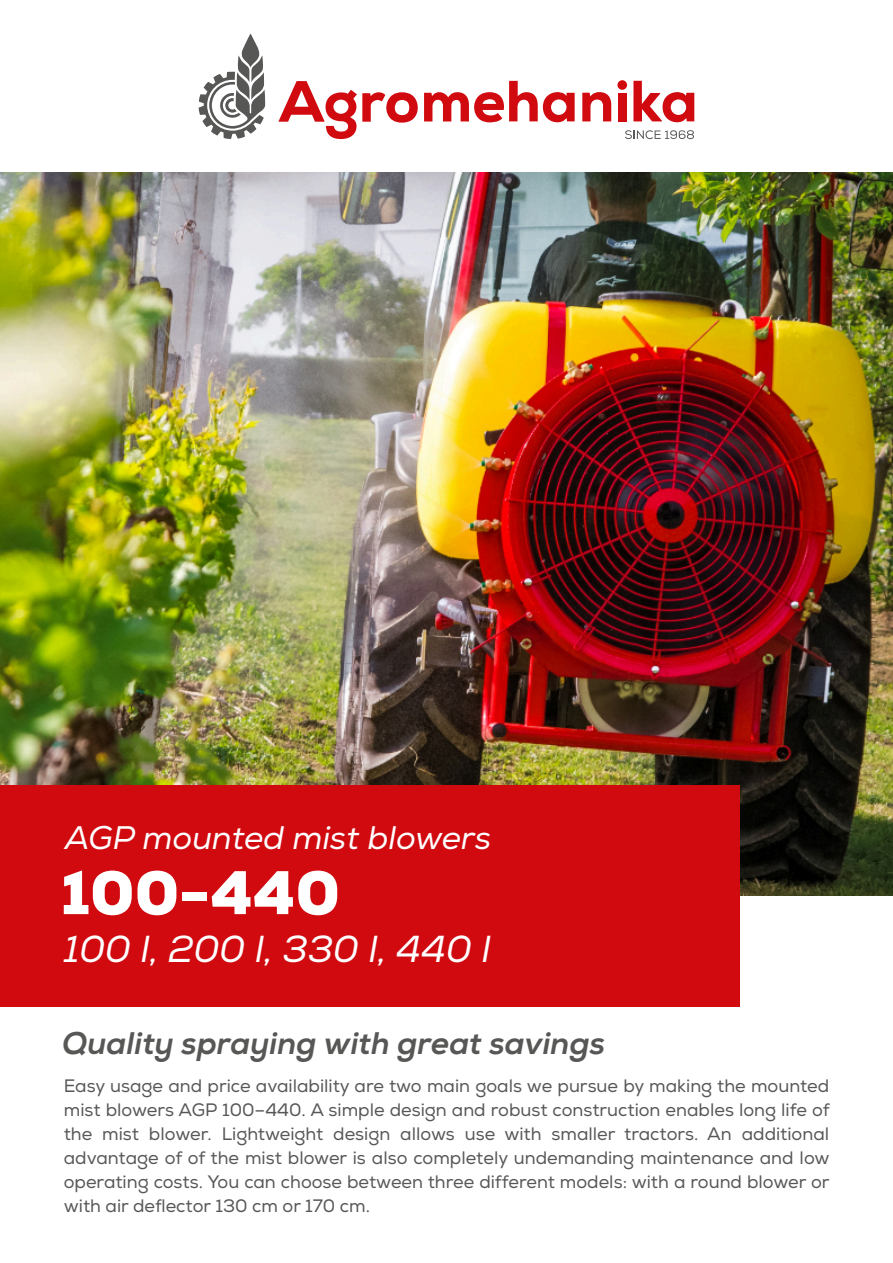
<style>
.page{position:relative;width:893px;height:1263px;background:#fff}
.page>*{position:absolute;margin:0;border:0;box-sizing:border-box;transform-origin:0 0}
.t1{font:900 61.35px "Nexa";color:#fff}
.t2{font:italic 37.5px "Nexa";color:#fff}
.t3{font:italic 32.55px "Nexa";color:#fff}
.t4{font:italic 800 31.2px "Nexa";color:#575756}
.t5{font:18px/24px "Nexa";color:#575756;text-align:justify}
</style>
<div class="page">
<img style="left:0;top:173px;width:893px;height:723px">
<div style="left:0;top:785px;width:740px;height:221px;background:#d10a10"></div>
<svg style="left:199px;top:33px;width:66px;height:106px"></svg>
<svg style="left:625px;top:130px;width:69px;height:9px"></svg>
<svg style="left:278px;top:81px;width:140px;height:58px"></svg>
<svg style="left:424px;top:81px;width:151px;height:42px"></svg>
<svg style="left:582px;top:92px;width:29px;height:29px"></svg>
<div style="left:618px;top:93px;width:8px;height:28px;background:#d10a10"></div>
<div style="left:617px;top:80px;width:10px;height:10px;background:#d10a10;border-radius:50%"></div>
<svg style="left:633px;top:81px;width:61px;height:41px"></svg>
<h3 class="t3" style="left:65px;top:824px;width:428px">AGP mounted mist blowers</h3>
<h1 class="t1" style="left:61px;top:868px;width:281px">100-440</h1>
<h2 class="t2" style="left:64px;top:934px;width:428px">100 l, 200 l, 330 l, 440 l</h2>
<h3 class="t4" style="left:62px;top:1030px;width:544px">Quality spraying with great savings</h3>
<p class="t5" style="left:64px;top:1075px;width:767px">Easy usage and price availability are two main goals we pursue by making the mounted mist blowers AGP 100–440. A simple design and robust construction enables long life of the mist blower. Lightweight design allows use with smaller tractors. An additional advantage of of the mist blower is also completely undemanding maintenance and low operating costs. You can choose between three different models: with a round blower or with air deflector 130 cm or 170 cm.</p>
</div>
